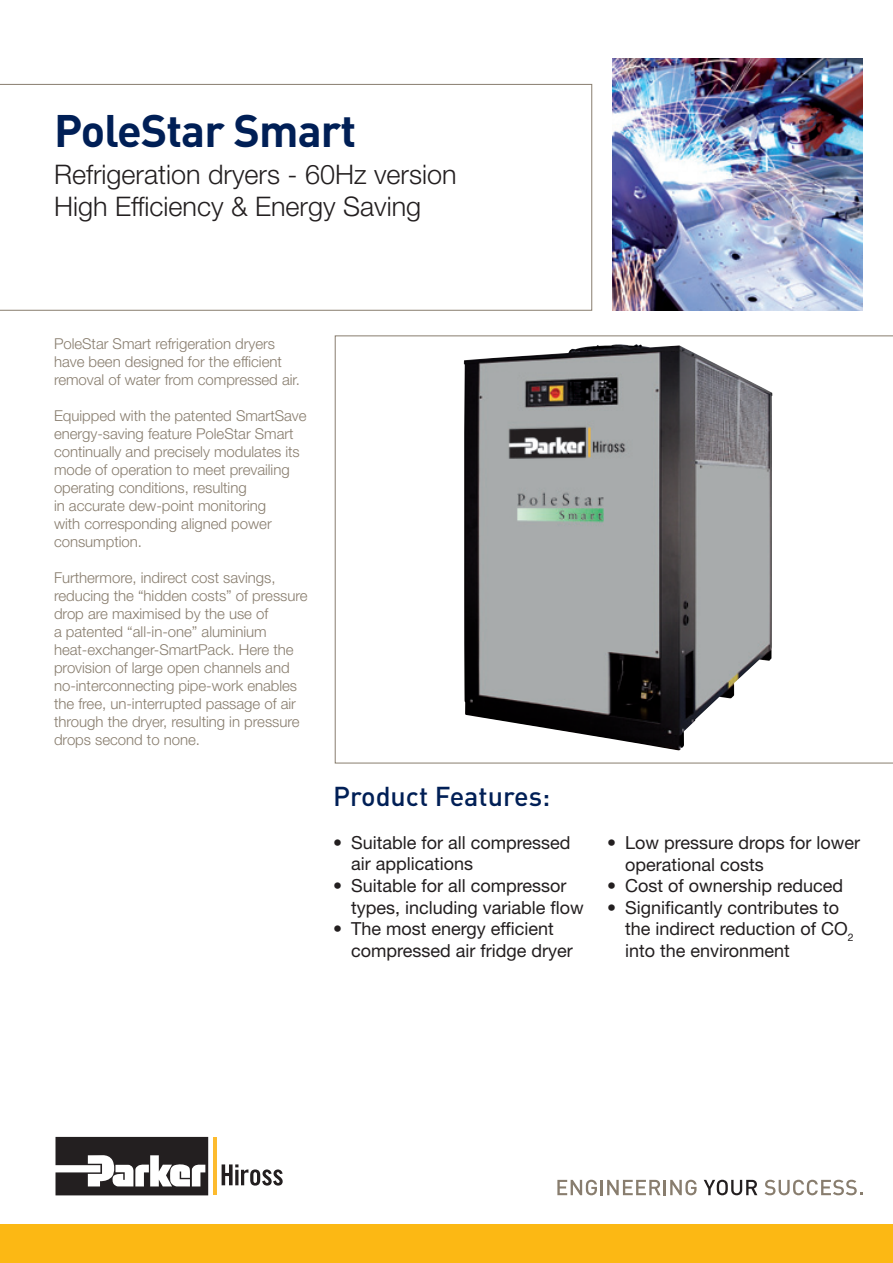
<style>
.page{position:relative;width:893px;height:1263px;background:#fff}
.page>*{position:absolute;margin:0;border:0;box-sizing:border-box;transform-origin:0 0}
.t1{font:700 45px "DINOT";letter-spacing:-.02em;color:#001f56}
.t2{font:300 27px/32.4px "Helvetica Neue LT Std";color:#231f20}
.t3{font:500 27px "DINOT";color:#001f56}
.t4{font:18px/21.6px "Helvetica Neue LT Std";color:#231f20}
.t5{font:300 15px/18px "Helvetica Neue LT Std";color:#887d6e}
</style>
<div class="page">
<svg style="left:222px;top:1164px;width:61px;height:21px"></svg>
<svg style="left:56px;top:1137px;width:152px;height:58px"></svg>
<hr style="left:213px;top:1138px;width:3px;height:57px;background:#fdbb2e">
<div style="left:0;top:1225px;width:893px;height:38px;background:#fcb814"></div>
<svg style="left:557px;top:1180px;width:140px;height:15px"></svg>
<svg style="left:704px;top:1180px;width:53px;height:15px"></svg>
<svg style="left:765px;top:1180px;width:97px;height:15px"></svg>
<svg style="left:0;top:84px;width:592px;height:227px"></svg>
<img style="left:613px;top:58px;width:249px;height:253px">
<svg style="left:335px;top:335px;width:558px;height:428px"></svg>
<h1 class="t1" style="left:54px;top:100px;width:304px">PoleStar Smart</h1>
<h2 class="t2" style="left:54px;top:157px;width:404px">Refrigeration dryers - 60Hz version<br>High Efficiency &amp; Energy Saving</h2>
<p class="t5" style="left:54px;top:335px;width:247px">PoleStar Smart refrigeration dryers have been designed for the efficient removal of water from compressed air.</p>
<p class="t5" style="left:54px;top:407px;width:254px">Equipped with the patented SmartSave energy-saving feature PoleStar Smart continually and precisely modulates its mode of operation to meet prevailing operating conditions, resulting<br>in accurate dew-point monitoring<br>with corresponding aligned power consumption.</p>
<p class="t5" style="left:54px;top:569px;width:255px">Furthermore, indirect cost savings, reducing the “hidden costs” of pressure drop are maximised by the use of<br>a patented “all-in-one” aluminium heat-exchanger-SmartPack. Here the provision of large open channels and no-interconnecting pipe-work enables the free, un-interrupted passage of air through the dryer, resulting in pressure drops second to none.</p>
<h2 class="t3" style="left:333px;top:777px;width:219px">Product Features:</h2>
<p class="t4" style="left:351px;top:831px;width:221px;text-indent:-18px">• Suitable for all compressed air applications</p>
<p class="t4" style="left:351px;top:874px;width:234px;text-indent:-18px">• Suitable for all compressor types, including variable flow</p>
<p class="t4" style="left:351px;top:918px;width:223px;text-indent:-18px">• The most energy efficient compressed air fridge dryer</p>
<p class="t4" style="left:625px;top:831px;width:236px;text-indent:-18px">• Low pressure drops for lower operational costs</p>
<p class="t4" style="left:607px;top:875px;width:238px">• Cost of ownership reduced</p>
<p class="t4" style="left:625px;top:896px;width:230px;text-indent:-18px">• Significantly contributes to the indirect reduction of CO<sub>2 </sub>into the environment</p>
</div>
